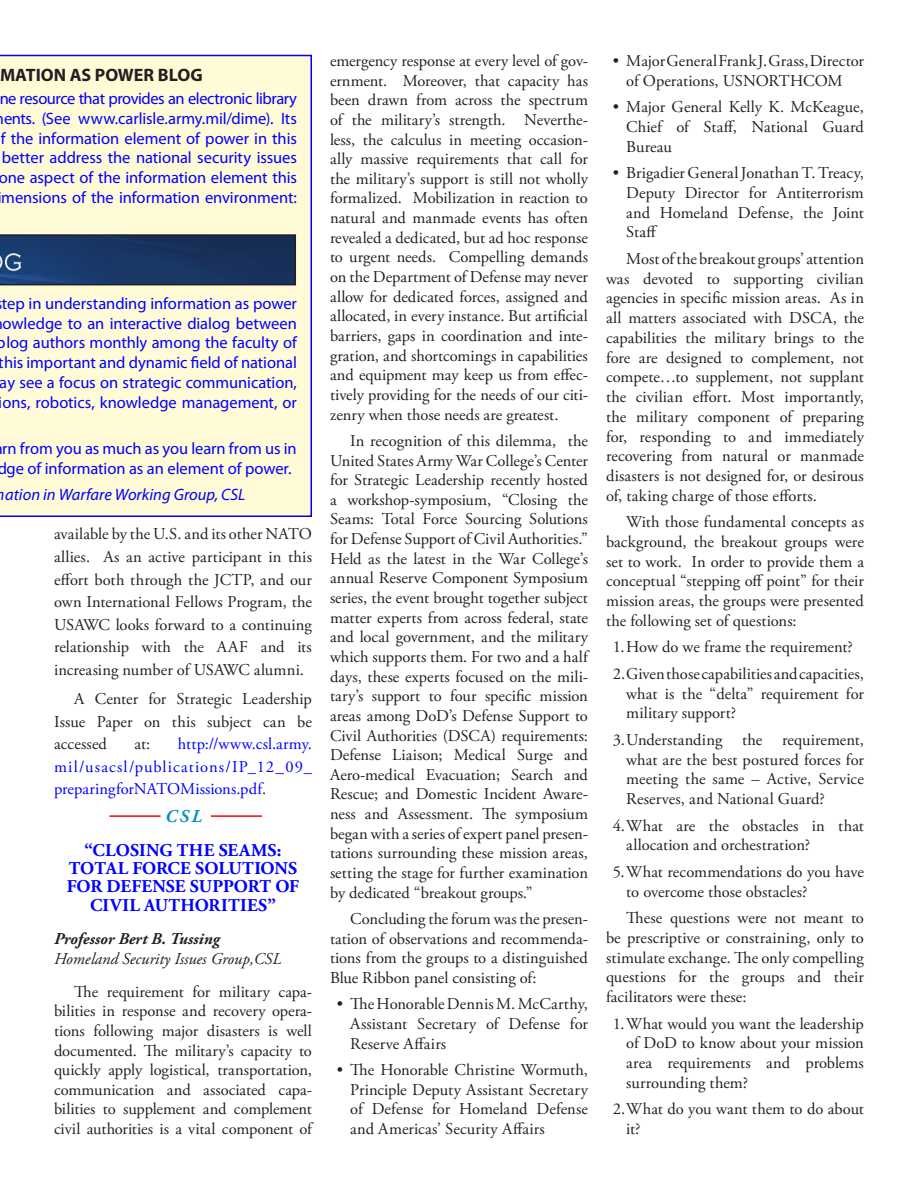
<style>
.page{position:relative;width:918px;height:1188px;background:#fff}
.page>*{position:absolute;margin:0;border:0;box-sizing:border-box;transform-origin:0 0}
.Article_headline{font:700 18px "Adobe Garamond Pro";letter-spacing:-.005em;color:#00f}
.t1{font:700 18px "Myriad Pro";color:#231f20}
.t2{font:italic 700 18px "Adobe Garamond Pro";color:#008ebf}
.Article_paragraph{font:16.5px/19.6px "Adobe Garamond Pro";color:#231f20;text-align:justify}
.t3{font:16.5px/19.8px "Myriad Pro";letter-spacing:-.005em;color:#00f;text-align:center}
.Article_paragraph-2{font:16.5px/22.5px "Adobe Garamond Pro";letter-spacing:.01em;color:#00f;text-align:justify}
.Author_byline{font:italic 16.5px "Adobe Garamond Pro";color:#231f20}
.t4{font:italic 16.5px "Myriad Pro";color:#00f}
.Author{font:italic 700 16.5px "Adobe Garamond Pro";color:#231f20}
.s1{color:#231f20}
</style>
<div class="page">
<hr style="left:109px;top:815px;width:52px;height:2px;background:#f00">
<hr style="left:211px;top:815px;width:51px;height:2px;background:#f00">
<div style="left:0;top:55px;width:312px;height:462px;background:#fffbd6"></div>
<svg style="left:0;top:234px;width:296px;height:51px;background:#1b3661"></svg>
<p class="t1" style="left:0;top:63px;width:204px">MATION AS POWER BLOG</p>
<p class="t3" style="left:-1px;top:88px;width:300px">ne resource that provides an electronic library ents. (See www.carlisle.army.mil/dime). Its f the information element of power in this better address the national security issues one aspect of the information element this mensions of the information environment:</p>
<p class="t3" style="left:-3px;top:293px;width:302px">tep in understanding information as power owledge to an interactive dialog between blog authors monthly among the faculty of this important and dynamic field of national ay see a focus on strategic communication, ions, robotics, knowledge management, or</p>
<p class="t3" style="left:-3px;top:438px;width:301px;text-align:left">rn from you as much as you learn from us in dge of information as an element of power.</p>
<p class="t4" style="left:5px;top:485px;width:242px">ation in Warfare Working Group, CSL</p>
<p class="Article_paragraph" style="left:54px;top:524px;width:260px;line-height:22.5px">available by the U.S. and its other NATO allies. As an active participant in this effort both through the JCTP, and our own International Fellows Program, the USAWC looks forward to a continuing relationship with the AAF and its increasing number of USAWC alumni.</p>
<p class="Article_paragraph" style="left:54px;top:688px;width:260px;line-height:22.5px;text-indent:20px">A Center for Strategic Leadership Issue Paper on this subject can be accessed</p>
<p class="Article_paragraph-2" style="left:54px;top:733px;width:260px;text-indent:124px">http://www.csl.army. mil/usacsl/publications/IP_12_09_ preparingforNATOMissions.pdf<span class="s1">.</span></p>
<p class="Article_paragraph" style="left:135px;top:735px;width:17px">at:</p>
<p class="t2" style="left:165px;top:806px;width:38px">CSL</p>
<p class="Article_headline" style="left:84px;top:840px;width:33px">“CLOSING</p>
<p class="Article_headline" style="left:177px;top:840px;width:14px">THE</p>
<p class="Article_headline" style="left:219px;top:840px;width:23px">SEAMS</p>
<p class="Article_headline" style="left:277px;top:840px;width:6px">:</p>
<p class="Article_headline" style="left:69px;top:858px;width:25px">TOTAL</p>
<p class="Article_headline" style="left:133px;top:858px;width:23px">FORCE</p>
<p class="Article_headline" style="left:195px;top:858px;width:22px">SOLUTIONS</p>
<p class="Article_headline" style="left:67px;top:876px;width:13px">FOR</p>
<p class="Article_headline" style="left:107px;top:876px;width:26px">DEFENSE</p>
<p class="Article_headline" style="left:190px;top:876px;width:22px">SUPPORT</p>
<p class="Article_headline" style="left:276px;top:876px;width:13px">OF</p>
<p class="Article_headline" style="left:90px;top:894px;width:23px">CIVIL</p>
<p class="Article_headline" style="left:144px;top:894px;width:23px">AUTHORITIES</p>
<p class="Article_headline" style="left:267px;top:894px;width:10px">”</p>
<p class="Author" style="left:54px;top:929px;width:167px">Professor Bert B. Tussing</p>
<p class="Author_byline" style="left:54px;top:949px;width:229px">Homeland Security Issues Group,CSL</p>
<p class="Article_paragraph" style="left:54px;top:982px;width:260px;text-indent:20px">The requirement for military capa&shy;bilities in response and recovery opera&shy;tions following major disasters is well documented. The military’s capacity to quickly apply logistical, transportation, communication and associated capa&shy;bilities to supplement and complement civil authorities is a vital component of</p>
<p class="Article_paragraph" style="left:330px;top:51px;width:260px">emergency response at every level of gov&shy;ernment. Moreover, that capacity has been drawn from across the spectrum of the military’s strength. Neverthe&shy;less, the calculus in meeting occasion&shy;ally massive requirements that call for the military’s support is still not wholly formalized. Mobilization in reaction to natural and manmade events has often revealed a dedicated, but ad hoc response to urgent needs. Compelling demands on the Department of Defense may never allow for dedicated forces, assigned and allocated, in every instance. But artificial barriers, gaps in coordination and inte&shy;gration, and shortcomings in capabilities and equipment may keep us from effec&shy;tively providing for the needs of our citi&shy;zenry when those needs are greatest.</p>
<p class="Article_paragraph" style="left:330px;top:431px;width:260px;text-indent:20px">In recognition of this dilemma, the United States Army War College’s Center for Strategic Leadership recently hosted a workshop-symposium, “Closing the Seams: Total Force Sourcing Solutions for Defense Support of Civil Authorities.” Held as the latest in the War College’s annual Reserve Component Symposium series, the event brought together subject matter experts from across federal, state and local government, and the military which supports them. For two and a half days, these experts focused on the mili&shy;tary’s support to four specific mission areas among DoD’s Defense Support to Civil Authorities (DSCA) requirements:<br>Defense Liaison; Medical Surge and Aero-medical Evacuation; Search and Rescue; and Domestic Incident Aware&shy;ness and Assessment. The symposium began with a series of expert panel presen&shy;tations surrounding these mission areas, setting the stage for further examination by dedicated “breakout groups.”</p>
<p class="Article_paragraph" style="left:330px;top:910px;width:260px;text-indent:20px">Concluding the forum was the presen&shy;tation of observations and recommenda&shy;tions from the groups to a distinguished Blue Ribbon panel consisting of:</p>
<p class="Article_paragraph" style="left:350px;top:995px;width:239px;text-indent:-14px">• The Honorable Dennis M. McCarthy, Assistant Secretary of Defense for Reserve Affairs</p>
<p class="Article_paragraph" style="left:350px;top:1061px;width:239px;text-indent:-14px">• The Honorable Christine Wormuth, Principle Deputy Assistant Secretary of Defense for Homeland Defense and Americas’ Security Affairs</p>
<p class="Article_paragraph" style="left:613px;top:51px;width:253px;text-align:center">• Major General Frank J. Grass, Director of Operations, USNORTHCOM</p>
<p class="Article_paragraph" style="left:626px;top:98px;width:239px;text-indent:-14px">• Major General Kelly K. McKeague, Chief of Staff, National Guard Bureau</p>
<p class="Article_paragraph" style="left:626px;top:164px;width:239px;text-indent:-14px">• Brigadier General Jonathan T. Treacy, Deputy Director for Antiterrorism and Homeland Defense, the Joint Staff</p>
<p class="Article_paragraph" style="left:606px;top:249px;width:260px;text-indent:20px">Most of the breakout groups’ attention was devoted to supporting civilian agencies in specific mission areas. As in all matters associated with DSCA, the capabilities the military brings to the fore are designed to complement, not compete…to supplement, not supplant the civilian effort. Most importantly, the military component of preparing for, responding to and immediately recovering from natural or manmade disasters is not designed for, or desirous of, taking charge of those efforts.</p>
<p class="Article_paragraph" style="left:606px;top:513px;width:260px;text-indent:20px">With those fundamental concepts as background, the breakout groups were set to work. In order to provide them a conceptual “stepping off point” for their mission areas, the groups were presented the following set of questions:</p>
<p class="Article_paragraph" style="left:613px;top:638px;width:242px">1.How do we frame the requirement?</p>
<p class="Article_paragraph" style="left:626px;top:664px;width:239px;text-indent:-14px">2.Given those capabilities and capacities, what is the “delta” requirement for military support?</p>
<p class="Article_paragraph" style="left:626px;top:730px;width:239px;text-indent:-14px">3.Understanding the requirement, what are the best postured forces for meeting the same – Active, Service Reserves, and National Guard?</p>
<p class="Article_paragraph" style="left:626px;top:816px;width:239px;text-indent:-14px">4.What are the obstacles in that allocation and orchestration?</p>
<p class="Article_paragraph" style="left:626px;top:862px;width:239px;text-indent:-14px">5.What recommendations do you have to overcome those obstacles?</p>
<p class="Article_paragraph" style="left:606px;top:909px;width:260px;text-indent:20px">These questions were not meant to be prescriptive or constraining, only to stimulate exchange. The only compelling questions for the groups and their facilitators were these:</p>
<p class="Article_paragraph" style="left:626px;top:1014px;width:239px;text-indent:-14px">1.What would you want the leadership of DoD to know about your mission area requirements and problems surrounding them?</p>
<p class="Article_paragraph" style="left:626px;top:1100px;width:239px;text-indent:-14px">2.What do you want them to do about it?</p>
</div>
